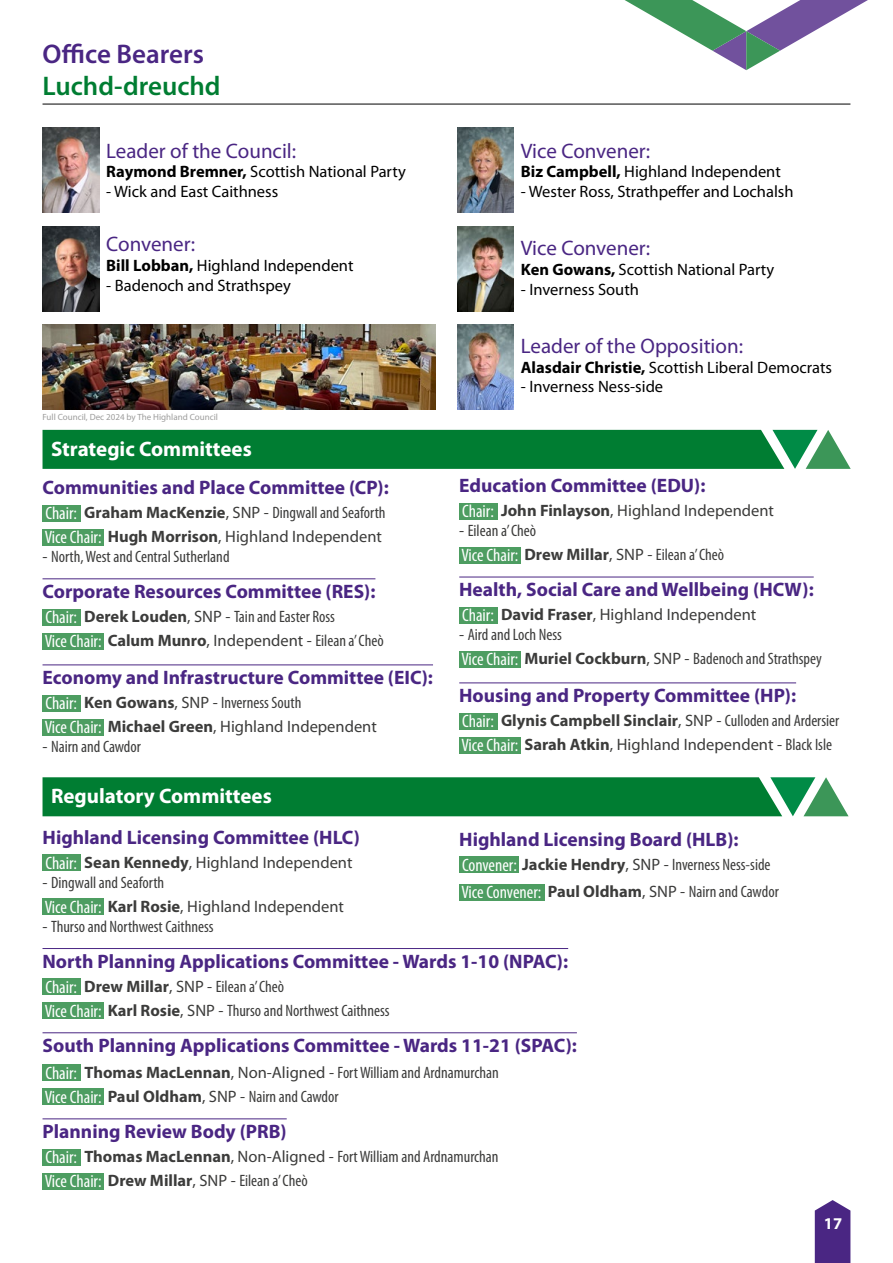
<style>
.page{position:relative;width:893px;height:1263px;background:#fff}
.page>*{position:absolute;margin:0;border:0;box-sizing:border-box;transform-origin:0 0}
.t1{font:600 27px "Myriad Pro";color:#4a2683}
.t2{font:600 27px "Myriad Pro";color:#007d32}
.t3{font:21px "Myriad Pro";color:#4a2683}
.t4{font:700 21px "Myriad Pro";color:#fff}
.t5{font:700 19.5px "Myriad Pro";color:#4a2683}
.t6{font:condensed 16.5px/24px "Myriad Pro";color:#3c3c3b}
.t7{font:16.5px "Myriad Pro";color:#000}
.t8{font:16.5px/24px "Myriad Pro";color:#3c3c3b}
.t9{font:700 16.5px/24px "Myriad Pro";color:#3c3c3b}
.t10{font:700 16.5px "Myriad Pro";color:#fff}
.t11{font:9px "Myriad Pro";color:#9d9d9c}
.s1{font-weight:700}
.s2{font-weight:400;font-stretch:condensed;font-size:18px;color:#fff}
.s3{font-weight:400}
.s4{font-weight:400;font-stretch:condensed}
.s5{font-stretch:normal}
.s6{font-size:18px;color:#fff}
.s7{font-weight:700;font-stretch:normal}
.s8{font-stretch:condensed;font-size:18px;color:#fff}
.s9{font-stretch:condensed}
</style>
<div class="page">
<svg style="left:43px;top:430px;width:808px;height:39px;background:#0c833c"></svg>
<hr style="left:43px;top:579px;width:332px;height:1px;background:#4a2683">
<hr style="left:43px;top:665px;width:390px;height:1px;background:#4a2683">
<div style="left:43px;top:505px;width:38px;height:16px;background:#4d9d61"></div>
<div style="left:43px;top:529px;width:61px;height:16px;background:#4d9d61"></div>
<div style="left:43px;top:609px;width:38px;height:16px;background:#4d9d61"></div>
<div style="left:43px;top:633px;width:61px;height:16px;background:#4d9d61"></div>
<div style="left:43px;top:695px;width:38px;height:16px;background:#4d9d61"></div>
<div style="left:43px;top:719px;width:61px;height:16px;background:#4d9d61"></div>
<hr style="left:459px;top:577px;width:355px;height:1px;background:#4a2683">
<hr style="left:459px;top:683px;width:337px;height:1px;background:#4a2683">
<div style="left:459px;top:503px;width:38px;height:16px;background:#4d9d61"></div>
<div style="left:459px;top:547px;width:62px;height:16px;background:#4d9d61"></div>
<div style="left:459px;top:607px;width:38px;height:17px;background:#4d9d61"></div>
<div style="left:459px;top:651px;width:62px;height:16px;background:#4d9d61"></div>
<div style="left:459px;top:713px;width:38px;height:16px;background:#4d9d61"></div>
<div style="left:459px;top:737px;width:62px;height:16px;background:#4d9d61"></div>
<svg style="left:43px;top:777px;width:806px;height:39px;background:#0e843d"></svg>
<div style="left:43px;top:854px;width:38px;height:17px;background:#4d9d61"></div>
<div style="left:43px;top:898px;width:61px;height:17px;background:#4d9d61"></div>
<div style="left:459px;top:856px;width:60px;height:17px;background:#4d9d61"></div>
<div style="left:459px;top:884px;width:85px;height:17px;background:#4d9d61"></div>
<hr style="left:43px;top:948px;width:525px;height:1px;background:#4a2683">
<hr style="left:43px;top:1032px;width:534px;height:1px;background:#4a2683">
<hr style="left:43px;top:1118px;width:244px;height:1px;background:#4a2683">
<div style="left:43px;top:978px;width:38px;height:17px;background:#4d9d61"></div>
<div style="left:43px;top:1002px;width:61px;height:17px;background:#4d9d61"></div>
<div style="left:43px;top:1064px;width:38px;height:17px;background:#4d9d61"></div>
<div style="left:43px;top:1088px;width:61px;height:17px;background:#4d9d61"></div>
<div style="left:43px;top:1149px;width:38px;height:16px;background:#4d9d61"></div>
<div style="left:43px;top:1173px;width:61px;height:16px;background:#4d9d61"></div>
<hr style="left:43px;top:104px;width:807px;height:1px;background:#000">
<img style="left:43px;top:128px;width:56px;height:85px">
<img style="left:43px;top:226px;width:56px;height:85px">
<img style="left:457px;top:128px;width:57px;height:85px">
<img style="left:457px;top:226px;width:57px;height:85px">
<img style="left:457px;top:324px;width:57px;height:85px">
<img style="left:43px;top:324px;width:393px;height:85px">
<svg style="left:815px;top:1200px;width:35px;height:63px;background:#58378d"></svg>
<svg style="left:625px;top:0;width:243px;height:70px"></svg>
<h1 class="t1" style="left:43px;top:37px;width:163px">Office Bearers</h1>
<h1 class="t2" style="left:43px;top:69px;width:180px">Luchd-dreuchd</h1>
<p class="t3" style="left:106px;top:137px;width:191px">Leader of the Council:</p>
<p class="t7" style="left:106px;top:162px;width:301px"><span class="s1">Raymond Bremner,</span> Scottish National Party</p>
<p class="t7" style="left:106px;top:181px;width:174px">- Wick and East Caithness</p>
<p class="t3" style="left:106px;top:231px;width:90px">Convener:</p>
<p class="t7" style="left:106px;top:255px;width:249px"><span class="s1">Bill Lobban,</span> Highland Independent</p>
<p class="t7" style="left:106px;top:275px;width:186px">- Badenoch and Strathspey</p>
<p class="t11" style="left:43px;top:412px;width:177px">Full Council, Dec 2024 by The Highland Council</p>
<p class="t4" style="left:51px;top:435px;width:202px">Strategic Committees</p>
<p class="t5" style="left:43px;top:475px;width:348px">Communities and Place Committee (CP):</p>
<p class="t9" style="left:45px;top:500px;width:342px"><span class="s2">Chair:</span> Graham MacKenzie<span class="s3">, SNP -</span> <span class="s4">Dingwall and Seaforth<br></span><span class="s2">Vice Chair:</span> Hugh Morrison<span class="s3">, Highland Independent</span></p>
<p class="t6" style="left:43px;top:544px;width:189px"><span class="s5">-</span> North, West and Central Sutherland</p>
<p class="t5" style="left:43px;top:579px;width:334px">Corporate Resources Committee (RES):</p>
<p class="t6" style="left:45px;top:604px;width:340px"><span class="s6">Chair:</span> <span class="s7">Derek Louden</span><span class="s5">, SNP -</span> Tain and Easter Ross<br><span class="s6">Vice Chair:</span> <span class="s7">Calum Munro</span><span class="s5">, Independent -</span> Eilean a’ Cheò</p>
<p class="t5" style="left:43px;top:665px;width:392px">Economy and Infrastructure Committee (EIC):</p>
<p class="t8" style="left:45px;top:690px;width:334px"><span class="s8">Chair:</span> <span class="s1">Ken Gowans</span>, SNP - <span class="s9">Inverness South<br></span><span class="s8">Vice Chair:</span> <span class="s1">Michael Green</span>, Highland Independent</p>
<p class="t6" style="left:43px;top:734px;width:100px"><span class="s5">-</span> Nairn and Cawdor</p>
<p class="t4" style="left:51px;top:782px;width:222px">Regulatory Committees</p>
<p class="t5" style="left:43px;top:825px;width:319px">Highland Licensing Committee (HLC)</p>
<p class="t8" style="left:45px;top:850px;width:309px"><span class="s8">Chair:</span> <span class="s1">Sean Kennedy</span>, Highland Independent</p>
<p class="t8" style="left:43px;top:870px;width:303px">- <span class="s9">Dingwall and Seaforth<br></span><span class="s8">Vice Chair:</span> <span class="s1">Karl Rosie</span>, Highland Independent</p>
<p class="t6" style="left:43px;top:914px;width:173px"><span class="s5">-</span> Thurso and Northwest Caithness</p>
<p class="t3" style="left:521px;top:137px;width:131px">Vice Convener:</p>
<p class="t7" style="left:521px;top:162px;width:261px"><span class="s1">Biz Campbell,</span> Highland Independent</p>
<p class="t7" style="left:521px;top:181px;width:274px">- Wester Ross, Strathpeffer and Lochalsh</p>
<p class="t3" style="left:521px;top:235px;width:131px">Vice Convener:</p>
<p class="t7" style="left:521px;top:259px;width:255px"><span class="s1">Ken Gowans,</span> Scottish National Party</p>
<p class="t7" style="left:521px;top:279px;width:120px">- Inverness South</p>
<p class="t3" style="left:521px;top:333px;width:224px">Leader of the Opposition:</p>
<p class="t7" style="left:521px;top:357px;width:313px"><span class="s1">Alasdair Christie,</span> Scottish Liberal Democrats</p>
<p class="t7" style="left:521px;top:377px;width:144px">- Inverness Ness-side</p>
<p class="t5" style="left:459px;top:473px;width:248px">Education Committee (EDU):</p>
<p class="t8" style="left:462px;top:498px;width:313px"><span class="s8">Chair:</span> <span class="s1">John Finlayson</span>, Highland Independent</p>
<p class="t6" style="left:459px;top:518px;width:266px"><span class="s5">-</span> Eilean a’ Cheò<br><span class="s6">Vice Chair:</span> <span class="s7">Drew Millar</span><span class="s5">, SNP -</span> Eilean a’ Cheò</p>
<p class="t5" style="left:459px;top:577px;width:356px">Health, Social Care and Wellbeing (HCW):</p>
<p class="t8" style="left:462px;top:603px;width:296px"><span class="s8">Chair:</span> <span class="s1">David Fraser</span>, Highland Independent</p>
<p class="t6" style="left:459px;top:622px;width:364px"><span class="s5">-</span> Aird and Loch Ness<br><span class="s6">Vice Chair:</span> <span class="s7">Muriel Cockburn</span><span class="s5">, SNP -</span> Badenoch and Strathspey</p>
<p class="t5" style="left:459px;top:683px;width:338px">Housing and Property Committee (HP):</p>
<p class="t9" style="left:461px;top:708px;width:379px"><span class="s2">Chair:</span> Glynis Campbell Sinclair<span class="s3">, SNP -</span> <span class="s4">Culloden and Ardersier<br></span><span class="s2">Vice Chair:</span> Sarah Atkin<span class="s3">, Highland Independent -</span> <span class="s4">Black Isle</span></p>
<p class="t5" style="left:459px;top:826px;width:281px">Highland Licensing Board (HLB):</p>
<p class="t6" style="left:461px;top:850px;width:319px;line-height:27.6px"><span class="s6">Convener:</span> <span class="s7">Jackie Hendry</span><span class="s5">, SNP -</span> Inverness Ness-side<br><span class="s6">Vice Convener:</span> <span class="s7">Paul Oldham</span><span class="s5">, SNP -</span> Nairn and Cawdor</p>
<p class="t5" style="left:43px;top:948px;width:527px">North Planning Applications Committee - Wards 1-10 (NPAC):</p>
<p class="t6" style="left:45px;top:974px;width:346px"><span class="s6">Chair:</span> <span class="s7">Drew Millar</span><span class="s5">, SNP -</span> Eilean a’ Cheò<br><span class="s6">Vice Chair:</span> <span class="s7">Karl Rosie</span><span class="s5">, SNP -</span> Thurso and Northwest Caithness</p>
<p class="t5" style="left:43px;top:1033px;width:536px">South Planning Applications Committee - Wards 11-21 (SPAC):</p>
<p class="t6" style="left:45px;top:1060px;width:456px"><span class="s6">Chair:</span> <span class="s7">Thomas MacLennan</span><span class="s5">, Non-Aligned -</span> Fort William and Ardnamurchan<br><span class="s6">Vice Chair:</span> <span class="s7">Paul Oldham</span><span class="s5">, SNP -</span> Nairn and Cawdor</p>
<p class="t5" style="left:43px;top:1119px;width:246px">Planning Review Body (PRB)</p>
<p class="t6" style="left:45px;top:1144px;width:455px"><span class="s6">Chair:</span> <span class="s7">Thomas MacLennan</span><span class="s5">, Non-Aligned -</span> Fort William and Ardnamurchan<br><span class="s6">Vice Chair:</span> <span class="s7">Drew Millar</span><span class="s5">, SNP -</span> Eilean a’ Cheò</p>
<p class="t10" style="left:824px;top:1213px;width:20px">17</p>
</div>
